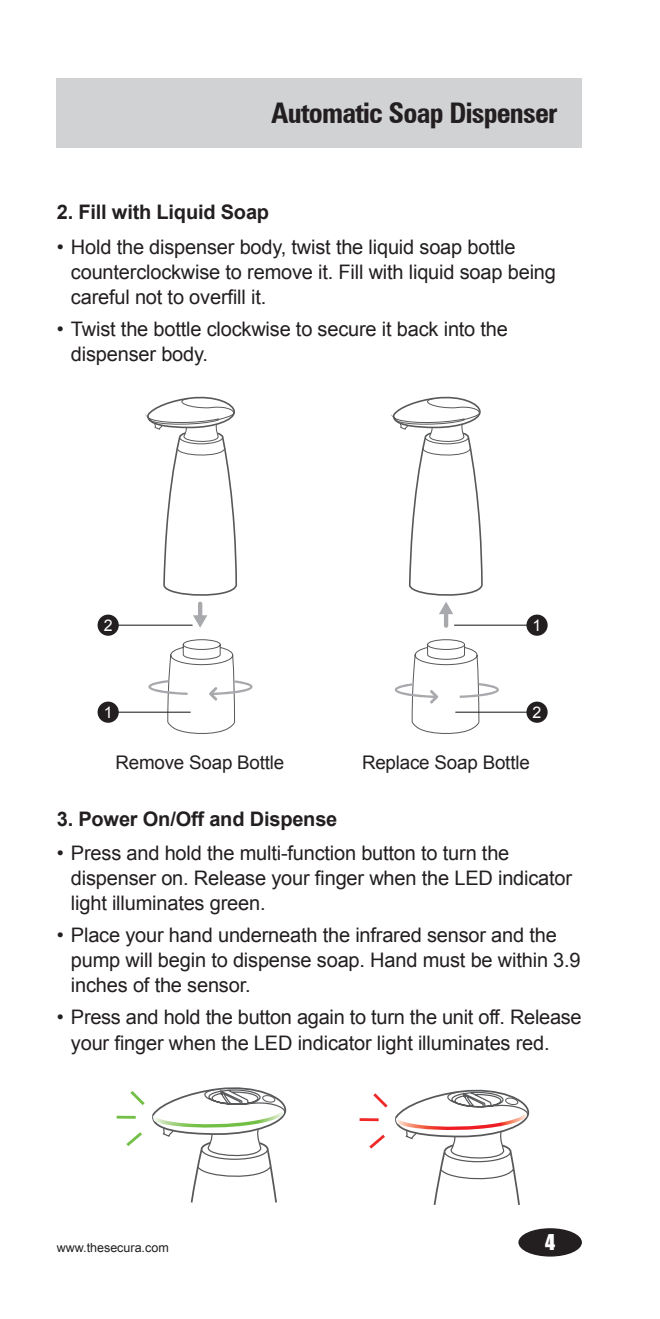
<style>
.page{position:relative;width:660px;height:1319px;background:#fff}
.page>*{position:absolute;margin:0;border:0;box-sizing:border-box;transform-origin:0 0}
.t1{font:700 condensed 28.5px "Zurich BT";letter-spacing:-.025em;color:#231f20}
.t2{font:20px/25px "Arial";letter-spacing:-.01em;color:#231f20}
.t3{font:700 20px "Arial";letter-spacing:-.01em;color:#231f20}
.t4{font:20px "Impact";color:#fff}
.t5{font:18.75px "Arial";letter-spacing:-.01em;color:#231f20}
.t6{font:16px "Arial";color:#fff}
.t7{font:12.5px "Arial";color:#231f20}
</style>
<div class="page">
<svg style="left:359px;top:1089px;width:170px;height:116px"></svg>
<svg style="left:116px;top:1087px;width:171px;height:116px"></svg>
<svg style="left:148px;top:639px;width:104px;height:95px"></svg>
<svg style="left:146px;top:396px;width:92px;height:231px"></svg>
<svg style="left:394px;top:639px;width:104px;height:95px"></svg>
<svg style="left:392px;top:396px;width:91px;height:231px"></svg>
<hr style="left:455px;top:711px;width:83px;height:1px;background:#231f20">
<hr style="left:109px;top:624px;width:83px;height:1px;background:#231f20">
<hr style="left:107px;top:711px;width:83px;height:1px;background:#231f20">
<hr style="left:454px;top:624px;width:83px;height:1px;background:#231f20">
<div style="left:97px;top:701px;width:22px;height:21px;background:#231f20;border-radius:50%"></div>
<div style="left:526px;top:614px;width:21px;height:21px;background:#231f20;border-radius:50%"></div>
<div style="left:526px;top:701px;width:21px;height:21px;background:#231f20;border-radius:50%"></div>
<div style="left:97px;top:614px;width:22px;height:21px;background:#231f20;border-radius:50%"></div>
<div style="left:57px;top:78px;width:524px;height:69px;background:#d1d2d4"></div>
<div style="left:518px;top:1227px;width:63px;height:29px;background:#231f20;border-radius:50%"></div>
<h1 class="t1" style="left:271px;top:95px;width:288px">Automatic Soap Dispenser</h1>
<p class="t3" style="left:57px;top:199px;width:214px">2. Fill with Liquid Soap</p>
<p class="t2" style="left:71px;top:234px;width:486px;text-indent:-14px">• Hold the dispenser body, twist the liquid soap bottle counterclockwise to remove it. Fill with liquid soap being careful not to overfill it.</p>
<p class="t2" style="left:71px;top:316px;width:438px;text-indent:-14px">• Twist the bottle clockwise to secure it back into the dispenser body.</p>
<p class="t6" style="left:104px;top:614px;width:10px">2</p>
<p class="t6" style="left:104px;top:701px;width:10px">1</p>
<p class="t6" style="left:532px;top:614px;width:10px">1</p>
<p class="t6" style="left:532px;top:701px;width:10px">2</p>
<p class="t5" style="left:115px;top:750px;width:170px">Remove Soap Bottle</p>
<p class="t5" style="left:361px;top:750px;width:169px">Replace Soap Bottle</p>
<p class="t3" style="left:57px;top:805px;width:282px">3. Power On/Off and Dispense</p>
<p class="t2" style="left:71px;top:840px;width:502px;text-indent:-14px">• Press and hold the multi-function button to turn the dispenser on. Release your finger when the LED indicator light illuminates green.</p>
<p class="t2" style="left:71px;top:922px;width:511px;text-indent:-14px">• Place your hand underneath the infrared sensor and the pump will begin to dispense soap. Hand must be within 3.9 inches of the sensor.</p>
<p class="t2" style="left:71px;top:1004px;width:512px;text-indent:-14px">• Press and hold the button again to turn the unit off. Release your finger when the LED indicator light illuminates red.</p>
<p class="t7" style="left:57px;top:1238px;width:113px">www.thesecura.com</p>
<p class="t4" style="left:544px;top:1225px;width:11px">4</p>
</div>
